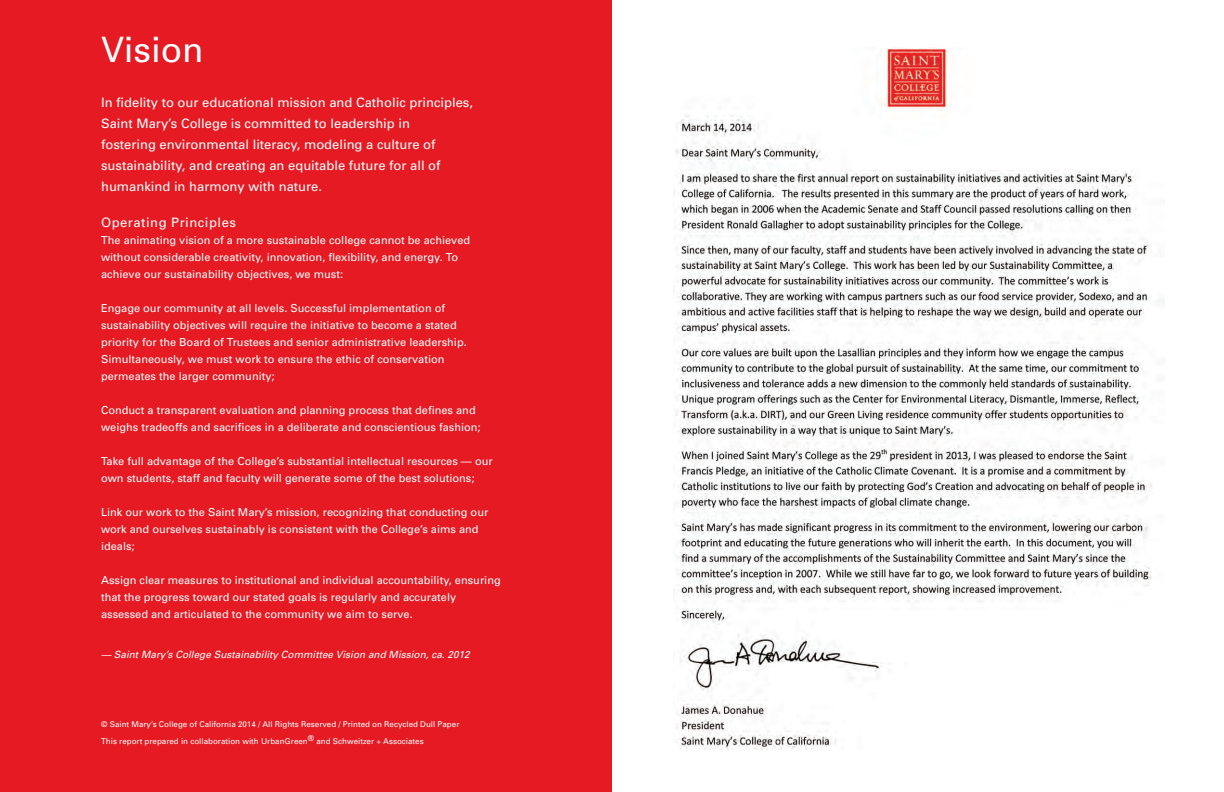
<style>
.page{position:relative;width:1224px;height:792px;background:#fff}
.page>*{position:absolute;margin:0;border:0;box-sizing:border-box;transform-origin:0 0}
.t1{font:35px "Univers";color:#fff}
.t2{font:13px/21px "Univers";color:#fff}
.t3{font:13px "Univers";letter-spacing:.04em;color:#fff}
.t4{font:11px/17px "Univers";color:#fff}
.t5{font:italic 10px "Univers";color:#fff}
.t6{font:8px/17px "Univers";color:#fff}
</style>
<div class="page">
<div style="left:0;top:0;width:612px;height:792px;background:#e51a23"></div>
<img style="left:675px;top:47px;width:489px;height:702px">
<h1 class="t1" style="left:101px;top:27px;width:104px">Vision</h1>
<p class="t2" style="left:101px;top:91px;width:374px">In fidelity to our educational mission and Catholic principles, Saint Mary’s College is committed to leadership in<br>fostering environmental literacy, modeling a culture of sustainability, and creating an equitable future for all of humankind in harmony with nature.</p>
<p class="t3" style="left:101px;top:214px;width:136px">Operating Principles</p>
<p class="t4" style="left:101px;top:231px;width:371px">The animating vision of a more sustainable college cannot be achieved without considerable creativity, innovation, flexibility, and energy. To achieve our sustainability objectives, we must:</p>
<p class="t4" style="left:101px;top:299px;width:367px">Engage our community at all levels. Successful implementation of sustainability objectives will require the initiative to become a stated priority for the Board of Trustees and senior administrative leadership.<br>Simultaneously, we must work to ensure the ethic of conservation permeates the larger community;</p>
<p class="t4" style="left:101px;top:401px;width:381px">Conduct a transparent evaluation and planning process that defines and weighs tradeoffs and sacrifices in a deliberate and conscientious fashion;</p>
<p class="t4" style="left:101px;top:452px;width:393px">Take full advantage of the College’s substantial intellectual resources — our own students, staff and faculty will generate some of the best solutions;</p>
<p class="t4" style="left:101px;top:503px;width:389px">Link our work to the Saint Mary’s mission, recognizing that conducting our work and ourselves sustainably is consistent with the College’s aims and ideals;</p>
<p class="t4" style="left:101px;top:571px;width:401px">Assign clear measures to institutional and individual accountability, ensuring that the progress toward our stated goals is regularly and accurately assessed and articulated to the community we aim to serve.</p>
<p class="t5" style="left:101px;top:648px;width:370px">— Saint Mary’s College Sustainability Committee Vision and Mission, ca. 2012</p>
<p class="t6" style="left:101px;top:715px;width:360px">© Saint Mary’s College of California 2014 / All Rights Reserved / Printed on Recycled Dull Paper<br>This report prepared in collaboration with UrbanGreen® and Schweitzer + Associates</p>
</div>
